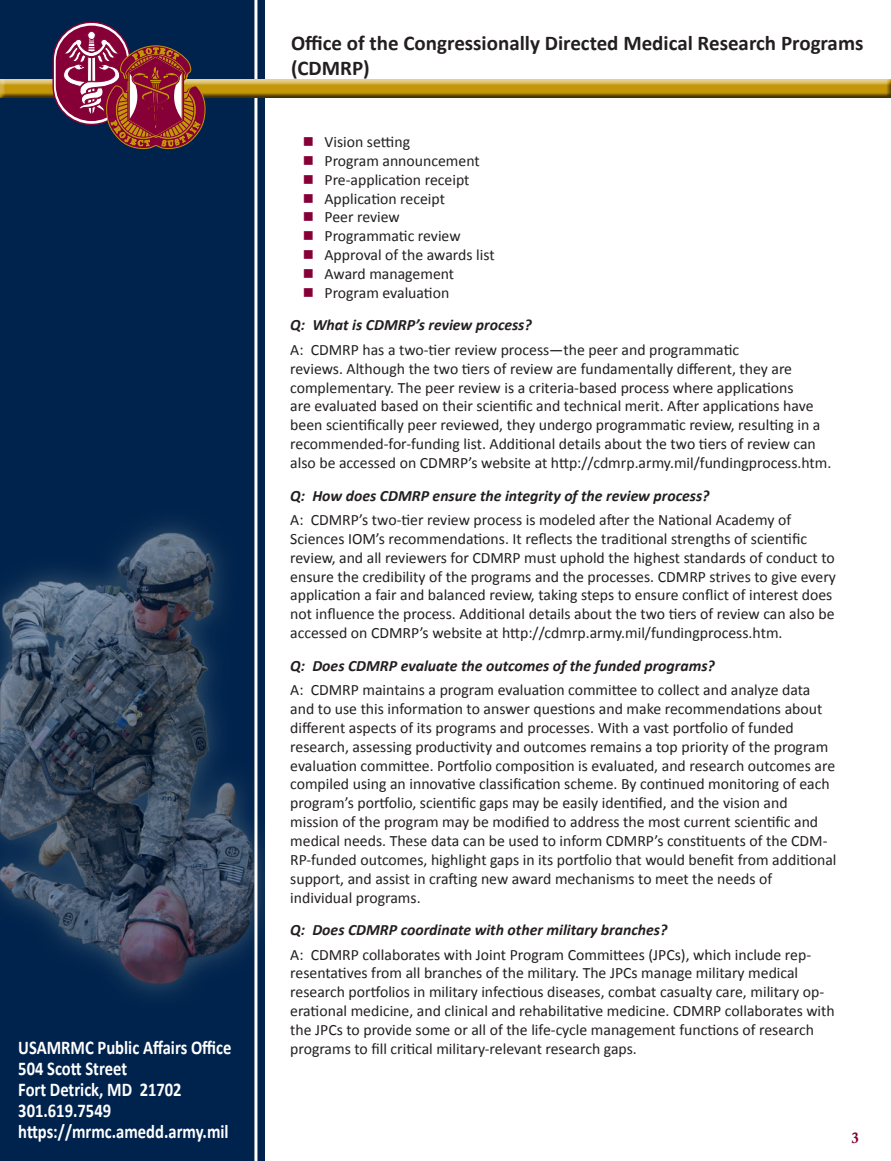
<style>
.page{position:relative;width:891px;height:1161px;background:#fff}
.page>*{position:absolute;margin:0;border:0;box-sizing:border-box;transform-origin:0 0}
.t1{font:700 21px/25.2px "Calibri";color:#231f20}
.t2{font:700 19.5px/21px "Calibri";color:#fff;scale:.85 1}
.Answers{font:15.75px/18.9px "Calibri";color:#231f20}
.Questions{font:italic 700 15.75px "Calibri";color:#231f20}
.bullets{font:15.75px "Calibri";color:#231f20}
.t3{font:15px "Calis MT Bol";color:#860037}
</style>
<div class="page">
<img style="left:0;top:0;width:264px;height:1161px">
<hr style="left:254px;top:0;width:3px;height:1161px;background:#fff">
<div style="left:0;top:74px;width:891px;height:26px;background:#fff"></div>
<div style="left:0;top:79px;width:891px;height:21px;background:#231f20;opacity:.75"></div>
<svg style="left:53px;top:22px;width:77px;height:102px"></svg>
<div style="left:56px;top:26px;width:71px;height:95px;background:#860037;border-radius:36px"></div>
<svg style="left:62px;top:31px;width:143px;height:118px"></svg>
<p class="t2" style="left:18px;top:1036px;width:252px">USAMRMC Public Affairs Office<br>504 Scott Street</p>
<p class="t2" style="left:18px;top:1078px;width:194px">Fort Detrick, MD 21702<br>301.619.7549</p>
<p class="t2" style="left:18px;top:1120px;width:249px">https://mrmc.amedd.army.mil</p>
<p class="t1" style="left:291px;top:29px;width:574px">Office of the Congressionally Directed Medical Research Programs (CDMRP)</p>
<p class="bullets" style="left:325px;top:132px;width:87px">Vision setting</p>
<p class="bullets" style="left:325px;top:151px;width:157px">Program announcement</p>
<p class="bullets" style="left:325px;top:170px;width:146px">Pre-application receipt</p>
<p class="bullets" style="left:325px;top:189px;width:122px">Application receipt</p>
<p class="bullets" style="left:325px;top:207px;width:77px">Peer review</p>
<p class="bullets" style="left:325px;top:226px;width:138px">Programmatic review</p>
<p class="bullets" style="left:325px;top:245px;width:172px">Approval of the awards list</p>
<p class="bullets" style="left:325px;top:264px;width:131px">Award management</p>
<p class="bullets" style="left:325px;top:283px;width:126px">Program evaluation</p>
<p class="Questions" style="left:290px;top:315px;width:243px">Q: What is CDMRP’s review process?</p>
<p class="Answers" style="left:290px;top:339px;width:543px">A: CDMRP has a two-tier review process—the peer and programmatic<br>reviews. Although the two tiers of review are fundamentally different, they are complementary. The peer review is a criteria-based process where applications<br>are evaluated based on their scientific and technical merit. After applications have been scientifically peer reviewed, they undergo programmatic review, resulting in a recommended-for-funding list. Additional details about the two tiers of review can also be accessed on CDMRP’s website at http://cdmrp.army.mil/fundingprocess.htm.</p>
<p class="Questions" style="left:290px;top:486px;width:421px">Q: How does CDMRP ensure the integrity of the review process?</p>
<p class="Answers" style="left:290px;top:509px;width:547px">A: CDMRP’s two-tier review process is modeled after the National Academy of Sciences IOM’s recommendations. It reflects the traditional strengths of scientific review, and all reviewers for CDMRP must uphold the highest standards of conduct to ensure the credibility of the programs and the processes. CDMRP strives to give every application a fair and balanced review, taking steps to ensure conflict of interest does not influence the process. Additional details about the two tiers of review can also be accessed on CDMRP’s website at http://cdmrp.army.mil/fundingprocess.htm.</p>
<p class="Questions" style="left:290px;top:656px;width:426px">Q: Does CDMRP evaluate the outcomes of the funded programs?</p>
<p class="Answers" style="left:290px;top:679px;width:548px">A: CDMRP maintains a program evaluation committee to collect and analyze data and to use this information to answer questions and make recommendations about different aspects of its programs and processes. With a vast portfolio of funded research, assessing productivity and outcomes remains a top priority of the program evaluation committee. Portfolio composition is evaluated, and research outcomes are compiled using an innovative classification scheme. By continued monitoring of each program’s portfolio, scientific gaps may be easily identified, and the vision and mission of the program may be modified to address the most current scientific and medical needs. These data can be used to inform CDMRP’s constituents of the CDM-RP-funded outcomes, highlight gaps in its portfolio that would benefit from additional support, and assist in crafting new award mechanisms to meet the needs of individual programs.</p>
<p class="Questions" style="left:290px;top:920px;width:379px">Q: Does CDMRP coordinate with other military branches?</p>
<p class="Answers" style="left:290px;top:944px;width:546px">A: CDMRP collaborates with Joint Program Committees (JPCs), which include rep&shy;resentatives from all branches of the military. The JPCs manage military medical research portfolios in military infectious diseases, combat casualty care, military op&shy;erational medicine, and clinical and rehabilitative medicine. CDMRP collaborates with the JPCs to provide some or all of the life-cycle management functions of research programs to fill critical military-relevant research gaps.</p>
<p class="t3" style="left:852px;top:1129px;width:9px">3</p>
</div>
